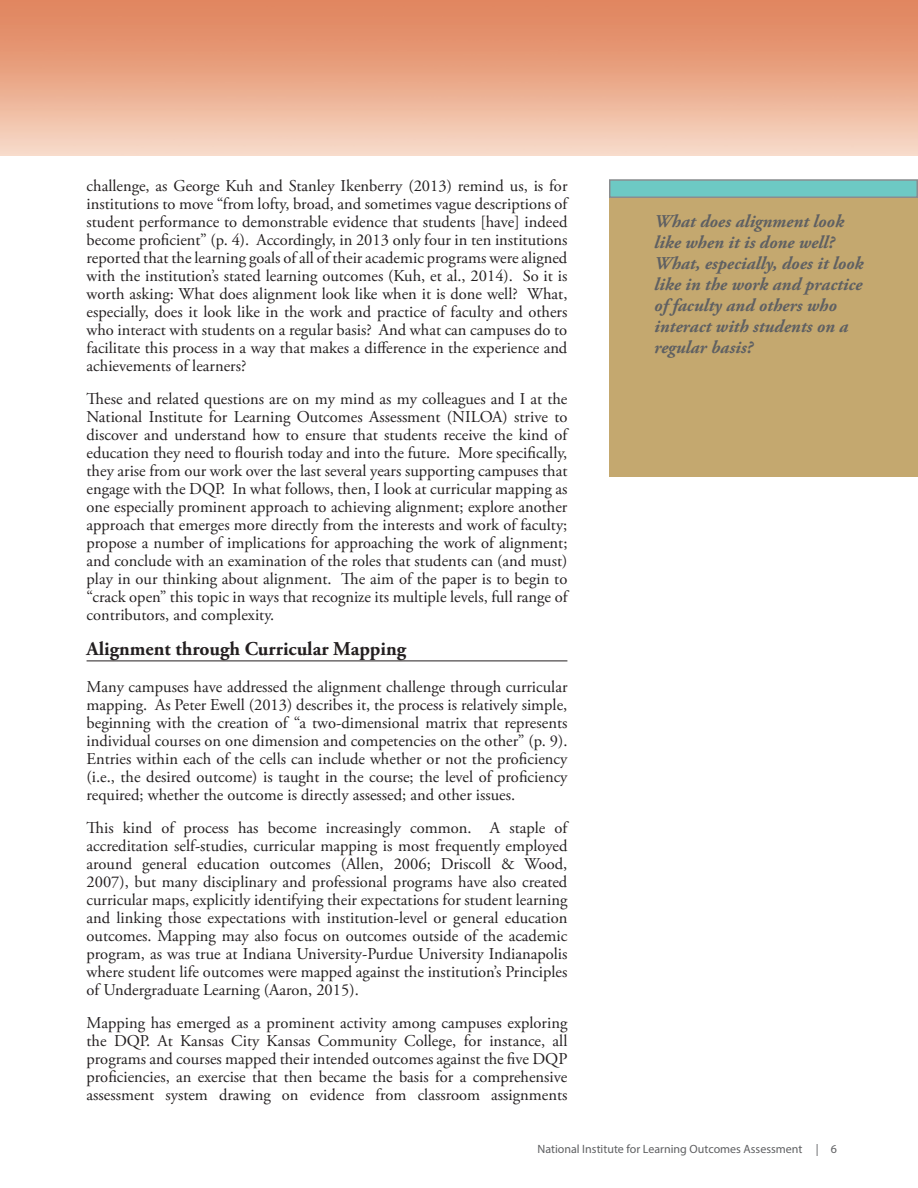
<style>
.page{position:relative;width:918px;height:1188px;background:#fff}
.page>*{position:absolute;margin:0;border:0;box-sizing:border-box;transform-origin:0 0}
.Paragraph_Heading{font:700 19.5px "Adobe Garamond Pro";color:#231f20}
.Paragraph{font:italic 700 18px/21px "Adobe Garamond Pro";color:#5f6062}
.Paragraph-2{font:16.5px/18px "Adobe Garamond Pro";color:#231f20;text-align:justify}
.t1{font:12px "Myriad Pro";color:#5f6062}
</style>
<div class="page">
<div style="left:609px;top:198px;width:309px;height:278px;background:#c4a86f"></div>
<div style="left:610px;top:180px;width:307px;height:17px;background:#6dc9c4"></div>
<div style="left:609px;top:179px;width:309px;height:19px;border:2px solid #8a8c8f"></div>
<hr style="left:87px;top:661px;width:480px;height:1px;background:#231f20">
<img style="left:0;top:0;width:918px;height:155px">
<p class="Paragraph-2" style="left:87px;top:178px;width:482px">challenge, as George Kuh and Stanley Ikenberry (2013) remind us, is for institutions to move “from lofty, broad, and sometimes vague descriptions of student performance to demonstrable evidence that students [have] indeed become proficient” (p. 4). Accordingly, in 2013 only four in ten institutions reported that the learning goals of all of their academic programs were aligned with the institution’s stated learning outcomes (Kuh, et al., 2014). So it is worth asking: What does alignment look like when it is done well? What, especially, does it look like in the work and practice of faculty and others who interact with students on a regular basis? And what can campuses do to facilitate this process in a way that makes a difference in the experience and achievements of learners?</p>
<p class="Paragraph-2" style="left:87px;top:391px;width:482px">These and related questions are on my mind as my colleagues and I at the National Institute for Learning Outcomes Assessment (NILOA) strive to discover and understand how to ensure that students receive the kind of education they need to flourish today and into the future. More specifically, they arise from our work over the last several years supporting campuses that engage with the DQP. In what follows, then, I look at curricular mapping as one especially prominent approach to achieving alignment; explore another approach that emerges more directly from the interests and work of faculty; propose a number of implications for approaching the work of alignment; and conclude with an examination of the roles that students can (and must) play in our thinking about alignment. The aim of the paper is to begin to “crack open” this topic in ways that recognize its multiple levels, full range of contributors, and complexity.</p>
<p class="Paragraph_Heading" style="left:87px;top:637px;width:321px">Alignment through Curricular Mapping</p>
<p class="Paragraph-2" style="left:87px;top:679px;width:482px">Many campuses have addressed the alignment challenge through curricular mapping. As Peter Ewell (2013) describes it, the process is relatively simple, beginning with the creation of “a two-dimensional matrix that represents individual courses on one dimension and competencies on the other” (p. 9).<br>Entries within each of the cells can include whether or not the proficiency (i.e., the desired outcome) is taught in the course; the level of proficiency required; whether the outcome is directly assessed; and other issues.</p>
<p class="Paragraph-2" style="left:87px;top:820px;width:482px">This kind of process has become increasingly common. A staple of accreditation self-studies, curricular mapping is most frequently employed around general education outcomes (Allen, 2006; Driscoll &amp; Wood, 2007), but many disciplinary and professional programs have also created curricular maps, explicitly identifying their expectations for student learning and linking those expectations with institution-level or general education outcomes. Mapping may also focus on outcomes outside of the academic program, as was true at Indiana University-Purdue University Indianapolis where student life outcomes were mapped against the institution’s Principles of Undergraduate Learning (Aaron, 2015).</p>
<p class="Paragraph-2" style="left:87px;top:1015px;width:482px">Mapping has emerged as a prominent activity among campuses exploring the DQP. At Kansas City Kansas Community College, for instance, all programs and courses mapped their intended outcomes against the five DQP proficiencies, an exercise that then became the basis for a comprehensive assessment system drawing on evidence from classroom assignments</p>
<p class="Paragraph" style="left:654px;top:211px;width:211px">What does alignment look like when it is done well?<br>What, especially, does it look like in the work and practice of faculty and others who interact with students on a regular basis?</p>
<p class="t1" style="left:537px;top:1141px;width:301px">National Institute for Learning Outcomes Assessment | 6</p>
</div>
